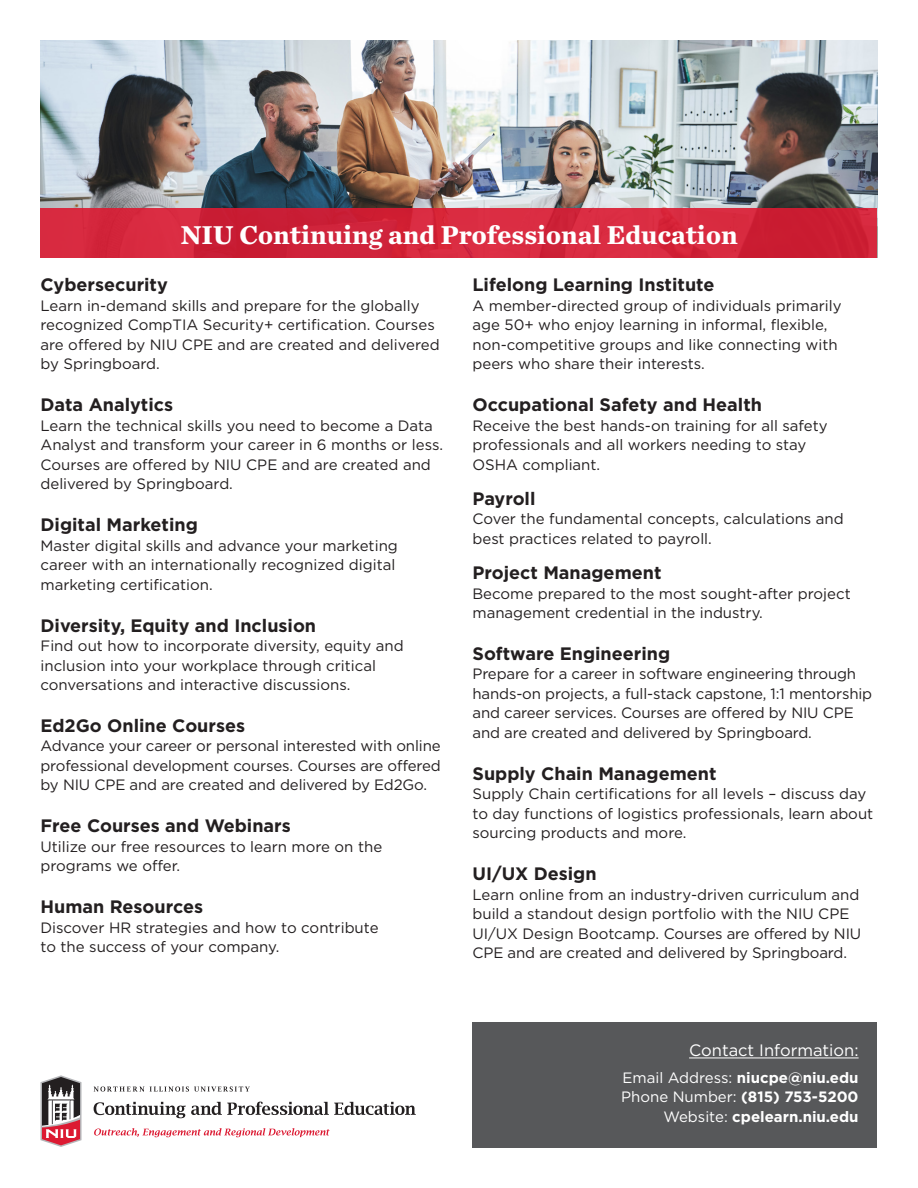
<style>
.page{position:relative;width:918px;height:1188px;background:#fff}
.page>*{position:absolute;margin:0;border:0;box-sizing:border-box;transform-origin:0 0}
.t1{font:700 27px "Chronicle Text G2";color:#fff}
.t2{font:700 18px "Gotham";color:#231f20}
.t3{font:16.5px "Gotham";color:#fff}
.t4{font:15px/19.5px "Gotham";color:#231f20}
.t5{font:700 15px "Gotham";color:#fff}
.s1{font-weight:400}
</style>
<div class="page">
<img style="left:40px;top:40px;width:838px;height:168px">
<div style="left:40px;top:208px;width:838px;height:50px;background:linear-gradient(to right,#d4273d,#d22439)"></div>
<div style="left:472px;top:1022px;width:406px;height:126px;background:#57585a"></div>
<hr style="left:689px;top:1058px;width:170px;height:1px;background:#fff">
<svg style="left:41px;top:1075px;width:41px;height:72px"></svg>
<svg style="left:94px;top:1086px;width:50px;height:6px"></svg>
<svg style="left:150px;top:1086px;width:100px;height:6px"></svg>
<svg style="left:94px;top:1102px;width:322px;height:16px"></svg>
<svg style="left:94px;top:1128px;width:236px;height:9px"></svg>
<p class="t1" style="left:180px;top:213px;width:559px">NIU Continuing and Professional Education</p>
<p class="t2" style="left:40px;top:273px;width:129px">Cybersecurity</p>
<p class="t4" style="left:40px;top:296px;width:401px">Learn in-demand skills and prepare for the globally recognized CompTIA Security+ certification. Courses are offered by NIU CPE and are created and delivered by Springboard.</p>
<p class="t2" style="left:40px;top:393px;width:134px">Data Analytics</p>
<p class="t4" style="left:40px;top:415px;width:404px">Learn the technical skills you need to become a Data Analyst and transform your career in 6 months or less.<br>Courses are offered by NIU CPE and are created and delivered by Springboard.</p>
<p class="t2" style="left:40px;top:513px;width:159px">Digital Marketing</p>
<p class="t4" style="left:40px;top:535px;width:359px">Master digital skills and advance your marketing career with an internationally recognized digital marketing certification.</p>
<p class="t2" style="left:40px;top:613px;width:277px">Diversity, Equity and Inclusion</p>
<p class="t4" style="left:40px;top:636px;width:365px">Find out how to incorporate diversity, equity and inclusion into your workplace through critical conversations and interactive discussions.</p>
<p class="t2" style="left:40px;top:714px;width:206px">Ed2Go Online Courses</p>
<p class="t4" style="left:40px;top:736px;width:402px;text-align:justify">Advance your career or personal interested with online professional development courses. Courses are offered by NIU CPE and are created and delivered by Ed2Go.</p>
<p class="t2" style="left:40px;top:814px;width:252px">Free Courses and Webinars</p>
<p class="t4" style="left:40px;top:836px;width:343px">Utilize our free resources to learn more on the programs we offer.</p>
<p class="t2" style="left:40px;top:895px;width:164px">Human Resources</p>
<p class="t4" style="left:40px;top:917px;width:340px">Discover HR strategies and how to contribute to the success of your company.</p>
<p class="t2" style="left:472px;top:273px;width:243px">Lifelong Learning Institute</p>
<p class="t4" style="left:472px;top:296px;width:371px">A member-directed group of individuals primarily age 50+ who enjoy learning in informal, flexible, non-competitive groups and like connecting with peers who share their interests.</p>
<p class="t2" style="left:472px;top:393px;width:291px">Occupational Safety and Health</p>
<p class="t4" style="left:472px;top:415px;width:357px">Receive the best hands-on training for all safety professionals and all workers needing to stay<br>OSHA compliant.</p>
<p class="t2" style="left:472px;top:487px;width:65px">Payroll</p>
<p class="t4" style="left:472px;top:509px;width:373px">Cover the fundamental concepts, calculations and best practices related to payroll.</p>
<p class="t2" style="left:472px;top:561px;width:191px">Project Management</p>
<p class="t4" style="left:472px;top:583px;width:380px">Become prepared to the most sought-after project management credential in the industry.</p>
<p class="t2" style="left:472px;top:642px;width:199px">Software Engineering</p>
<p class="t4" style="left:472px;top:664px;width:401px">Prepare for a career in software engineering through hands-on projects, a full-stack capstone, 1:1 mentorship and career services. Courses are offered by NIU CPE and are created and delivered by Springboard.</p>
<p class="t2" style="left:472px;top:761px;width:246px">Supply Chain Management</p>
<p class="t4" style="left:472px;top:784px;width:402px">Supply Chain certifications for all levels – discuss day to day functions of logistics professionals, learn about sourcing products and more.</p>
<p class="t2" style="left:472px;top:862px;width:126px">UI/UX Design</p>
<p class="t4" style="left:472px;top:884px;width:390px">Learn online from an industry-driven curriculum and build a standout design portfolio with the NIU CPE UI/UX Design Bootcamp. Courses are offered by NIU CPE and are created and delivered by Springboard.</p>
<p class="t3" style="left:689px;top:1040px;width:171px">Contact Information:</p>
<p class="t5" style="left:622px;top:1067px;width:238px"><span class="s1">Email Address:</span> niucpe@niu.edu</p>
<p class="t5" style="left:621px;top:1087px;width:239px"><span class="s1">Phone Number:</span> (815) 753-5200</p>
<p class="t5" style="left:663px;top:1106px;width:197px"><span class="s1">Website:</span> cpelearn.niu.edu</p>
</div>
